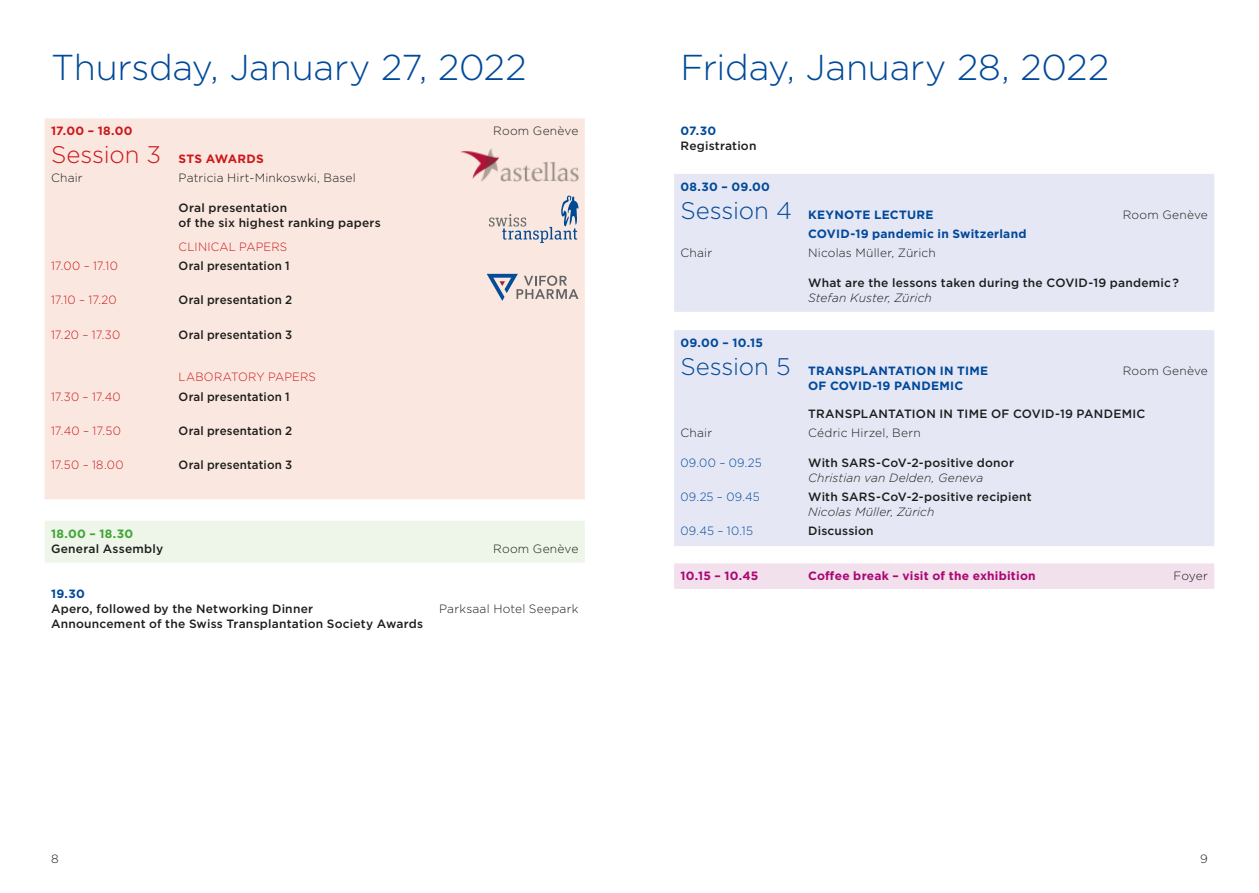
<style>
.page{position:relative;width:1259px;height:893px;background:#fff}
.page>*{position:absolute;margin:0;border:0;box-sizing:border-box;transform-origin:0 0}
.t1{font:300 36px "Gotham";letter-spacing:-.01em;color:#00499a}
.t2{font:500 12px/15px "Gotham";letter-spacing:.015em;color:#1d1d1b}
.t3{font:300 12px "Gotham";letter-spacing:.015em;color:#1d1d1b}
.t4{font:700 12px "Gotham";letter-spacing:.02em;color:#00499a}
.t5{font:500 12px "Gotham";letter-spacing:.015em;color:#1d1d1b;scale:.96 1}
.t6{font:300 12px "Gotham";letter-spacing:.015em;color:#cd171a;scale:.96 1}
.t7{font:italic 300 12px "Gotham";letter-spacing:.01em;color:#1d1d1b}
.t8{font:700 12px "Gotham";letter-spacing:.02em;color:#ab0772}
.t9{font:700 12px/19.2px "Gotham";letter-spacing:.02em;color:#cd171a}
.t10{font:300 12px "Gotham";letter-spacing:.025em;color:#00499a;scale:.96 1}
.t11{font:700 12px "Gotham";letter-spacing:.025em;color:#3fa535}
.s1{font-weight:300;font-size:24px}
.s2{font-weight:300;color:#1d1d1b}
</style>
<div class="page">
<div style="left:45px;top:118px;width:540px;height:381px;background:#fae8e0"></div>
<div style="left:45px;top:521px;width:540px;height:42px;background:#eef5e9"></div>
<svg style="left:489px;top:196px;width:89px;height:47px"></svg>
<svg style="left:487px;top:274px;width:91px;height:27px"></svg>
<img style="left:461px;top:149px;width:117px;height:33px">
<div style="left:674px;top:174px;width:540px;height:138px;background:#e5e7f5"></div>
<div style="left:674px;top:330px;width:540px;height:216px;background:#e5e7f5"></div>
<div style="left:674px;top:563px;width:540px;height:26px;background:#f2e0ed"></div>
<h1 class="t1" style="left:51px;top:44px;width:477px">Thursday, January 27, 2022</h1>
<p class="t9" style="left:51px;top:121px;width:83px">17.00 – 18.00</p>
<p class="t3" style="left:493px;top:124px;width:87px">Room Genève</p>
<p class="t9" style="left:51px;top:149px;width:214px"><span class="s1">Session 3</span> STS AWARDS<br><span class="s2">Chair</span></p>
<p class="t3" style="left:179px;top:171px;width:179px">Patricia Hirt-Minkoswki, Basel</p>
<p class="t2" style="left:179px;top:200px;width:204px">Oral presentation<br>of the six highest ranking papers</p>
<p class="t6" style="left:179px;top:239px;width:115px">CLINICAL PAPERS</p>
<p class="t6" style="left:51px;top:258px;width:71px">17.00 – 17.10</p>
<p class="t5" style="left:179px;top:258px;width:117px">Oral presentation 1</p>
<p class="t6" style="left:51px;top:293px;width:70px">17.10 – 17.20</p>
<p class="t5" style="left:179px;top:292px;width:120px">Oral presentation 2</p>
<p class="t6" style="left:51px;top:327px;width:74px">17.20 – 17.30</p>
<p class="t5" style="left:179px;top:326px;width:120px">Oral presentation 3</p>
<p class="t6" style="left:179px;top:370px;width:144px">LABORATORY PAPERS</p>
<p class="t6" style="left:51px;top:389px;width:74px">17.30 – 17.40</p>
<p class="t5" style="left:179px;top:388px;width:117px">Oral presentation 1</p>
<p class="t6" style="left:51px;top:423px;width:74px">17.40 – 17.50</p>
<p class="t5" style="left:179px;top:423px;width:120px">Oral presentation 2</p>
<p class="t6" style="left:51px;top:457px;width:77px">17.50 – 18.00</p>
<p class="t5" style="left:179px;top:457px;width:120px">Oral presentation 3</p>
<p class="t11" style="left:51px;top:525px;width:84px">18.00 – 18.30</p>
<p class="t2" style="left:51px;top:541px;width:114px">General Assembly</p>
<p class="t3" style="left:493px;top:541px;width:87px">Room Genève</p>
<p class="t4" style="left:51px;top:585px;width:35px">19.30</p>
<p class="t2" style="left:51px;top:601px;width:264px">Apero, followed by the Networking Dinner</p>
<p class="t3" style="left:439px;top:601px;width:141px">Parksaal Hotel Seepark</p>
<p class="t2" style="left:51px;top:616px;width:373px">Announcement of the Swiss Transplantation Society Awards</p>
<h1 class="t1" style="left:680px;top:44px;width:430px">Friday, January 28, 2022</h1>
<p class="t4" style="left:680px;top:123px;width:37px">07.30</p>
<p class="t2" style="left:680px;top:138px;width:77px">Registration</p>
<p class="t4" style="left:680px;top:179px;width:91px">08.30 – 09.00</p>
<p class="t4" style="left:680px;top:206px;width:255px"><span class="s1">Session 4</span> KEYNOTE LECTURE</p>
<p class="t3" style="left:1122px;top:207px;width:87px">Room Genève</p>
<p class="t4" style="left:808px;top:226px;width:220px">COVID-19 pandemic in Switzerland</p>
<p class="t3" style="left:680px;top:245px;width:33px">Chair</p>
<p class="t3" style="left:808px;top:245px;width:129px">Nicolas Müller, Zürich</p>
<p class="t2" style="left:808px;top:275px;width:372px">What are the lessons taken during the COVID-19 pandemic ?</p>
<p class="t7" style="left:808px;top:290px;width:125px">Stefan Kuster, Zürich</p>
<p class="t4" style="left:680px;top:335px;width:84px">09.00 – 10.15</p>
<p class="t4" style="left:680px;top:363px;width:309px"><span class="s1">Session 5</span> TRANSPLANTATION IN TIME</p>
<p class="t3" style="left:1122px;top:363px;width:87px">Room Genève</p>
<p class="t4" style="left:808px;top:378px;width:157px">OF COVID-19 PANDEMIC</p>
<p class="t2" style="left:808px;top:406px;width:339px">TRANSPLANTATION IN TIME OF COVID-19 PANDEMIC</p>
<p class="t3" style="left:680px;top:425px;width:33px">Chair</p>
<p class="t3" style="left:808px;top:425px;width:114px">Cédric Hirzel, Bern</p>
<p class="t10" style="left:680px;top:455px;width:86px">09.00 – 09.25</p>
<p class="t2" style="left:808px;top:455px;width:207px">With SARS-CoV-2-positive donor</p>
<p class="t7" style="left:808px;top:470px;width:177px">Christian van Delden, Geneva</p>
<p class="t10" style="left:680px;top:489px;width:84px">09.25 – 09.45</p>
<p class="t2" style="left:808px;top:489px;width:225px">With SARS-CoV-2-positive recipient</p>
<p class="t7" style="left:808px;top:504px;width:128px">Nicolas Müller, Zürich</p>
<p class="t10" style="left:680px;top:524px;width:77px">09.45 – 10.15</p>
<p class="t2" style="left:808px;top:523px;width:67px">Discussion</p>
<p class="t8" style="left:680px;top:568px;width:79px">10.15 – 10.45</p>
<p class="t8" style="left:808px;top:568px;width:229px">Coffee break – visit of the exhibition</p>
<p class="t3" style="left:1173px;top:569px;width:36px">Foyer</p>
<p class="t3" style="left:51px;top:851px;width:9px">8</p>
<p class="t3" style="left:1200px;top:851px;width:9px">9</p>
</div>
